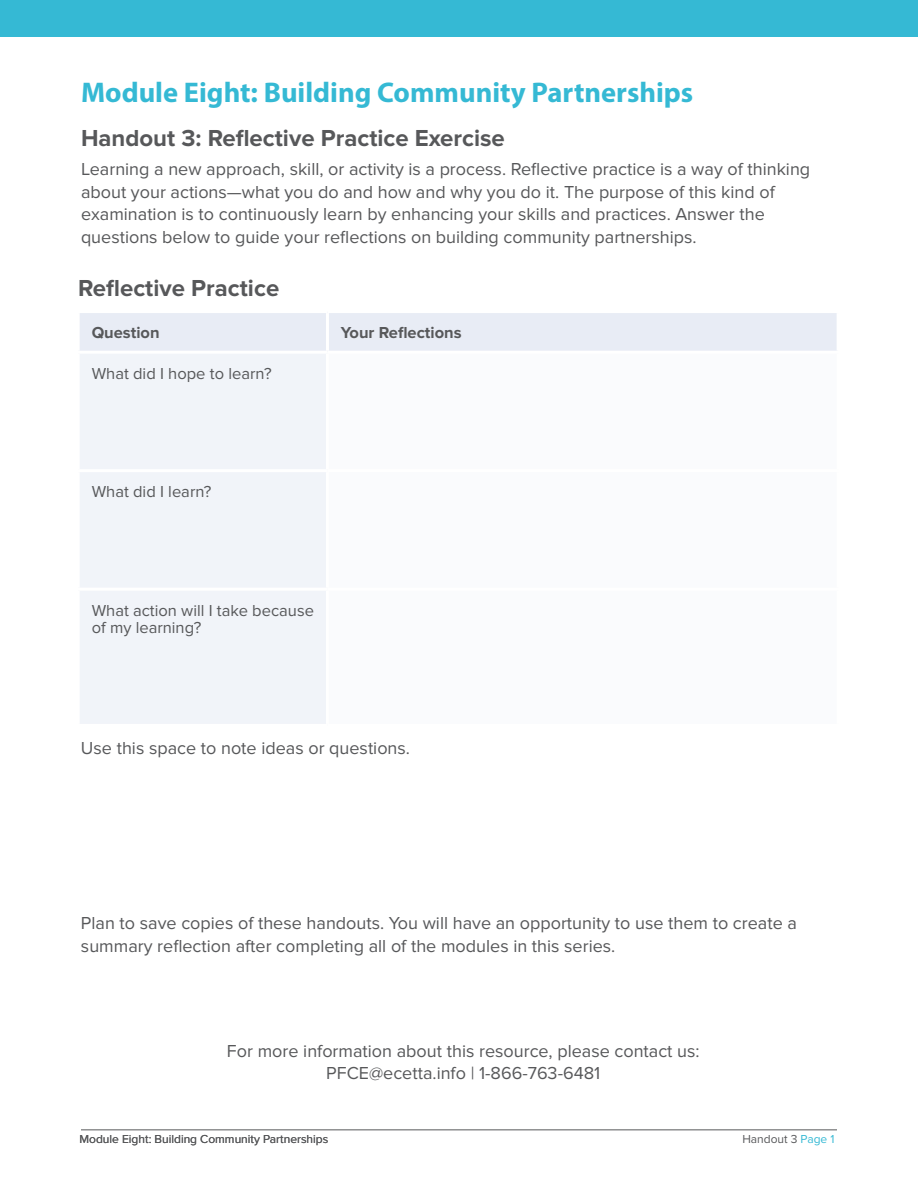
<style>
.page{position:relative;width:918px;height:1188px;background:#fff}
.page>*{position:absolute;margin:0;border:0;box-sizing:border-box;transform-origin:0 0}
.t1{font:700 28.5px "Myriad Pro";color:#35b9d4}
.t2{font:700 24px "Proxima Nova";color:#57585a}
.t3{font:18px/22.5px "Proxima Nova";color:#57585a}
.t4{font:16.5px/17.9px "Proxima Nova";color:#57585a}
.t5{font:700 16.5px "Proxima Nova";color:#57585a}
.t6{font:12px "Proxima Nova";color:#57585a}
.s1{color:#35b9d4}
</style>
<div class="page">
<hr style="left:81px;top:1129px;width:756px;height:1px;background:#57585a">
<div style="left:0;top:0;width:918px;height:37px;background:#35b9d4"></div>
<div style="left:80px;top:313px;width:757px;height:38px;background:#e8ecf5"></div>
<div style="left:80px;top:354px;width:246px;height:370px;background:#f1f4f9"></div>
<hr style="left:326px;top:313px;width:3px;height:38px;background:#fff">
<hr style="left:77px;top:469px;width:250px;height:3px;background:#fff">
<hr style="left:77px;top:588px;width:250px;height:3px;background:#fff">
<p class="t1" style="left:81px;top:74px;width:614px">Module Eight: Building Community Partnerships</p>
<h2 class="t2" style="left:81px;top:124px;width:425px">Handout 3: Reflective Practice Exercise</h2>
<p class="t3" style="left:81px;top:158px;width:731px">Learning a new approach, skill, or activity is a process. Reflective practice is a way of thinking about your actions—what you do and how and why you do it. The purpose of this kind of examination is to continuously learn by enhancing your skills and practices. Answer the questions below to guide your reflections on building community partnerships.</p>
<h2 class="t2" style="left:78px;top:274px;width:203px">Reflective Practice</h2>
<p class="t5" style="left:92px;top:323px;width:69px">Question</p>
<p class="t5" style="left:341px;top:323px;width:122px">Your Reflections</p>
<p class="t4" style="left:92px;top:365px;width:181px">What did I hope to learn?</p>
<p class="t4" style="left:92px;top:483px;width:121px">What did I learn?</p>
<p class="t4" style="left:92px;top:602px;width:224px">What action will I take because of my learning?</p>
<p class="t3" style="left:81px;top:737px;width:331px">Use this space to note ideas or questions.</p>
<p class="t3" style="left:81px;top:912px;width:718px">Plan to save copies of these handouts. You will have an opportunity to use them to create a summary reflection after completing all of the modules in this series.</p>
<p class="t3" style="left:227px;top:1041px;width:474px;line-height:21.6px;text-align:center">For more information about this resource, please contact us:<br>PFCE@ecetta.info | 1-866-763-6481</p>
<p class="t6" style="left:80px;top:1133px;width:250px">Module Eight: Building Community Partnerships</p>
<p class="t6" style="left:742px;top:1133px;width:94px">Handout 3 <span class="s1">Page 1</span></p>
</div>
